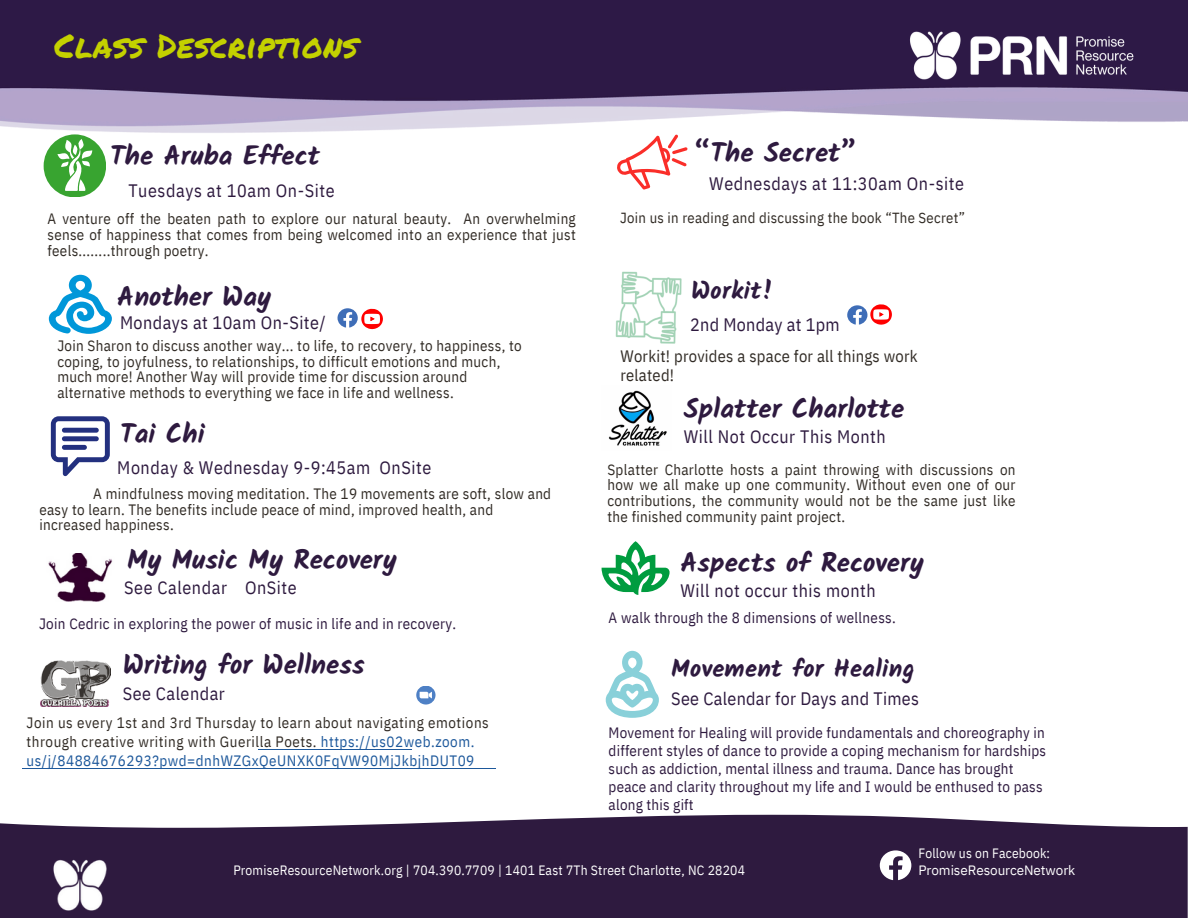
<style>
.page{position:relative;width:1188px;height:918px;background:#fff}
.page>*{position:absolute;margin:0;border:0;box-sizing:border-box;transform-origin:0 0}
.t1{font:33px "Permanent Marker";letter-spacing:.015em;color:#c4d100}
.t2{font:700 27px "Kalam";color:#2e1a3f}
.t3{font:700 24.6px "Kalam";letter-spacing:.015em;color:#2e1a3f}
.t4{font:18px "IBM Plex Sans Cond";letter-spacing:.03em;color:#2e1a3f}
.t5{font:16.5px/19.2px "IBM Plex Sans Cond";letter-spacing:.015em;color:#312b25}
.t6{font:15px/15.8px "IBM Plex Sans Cond";letter-spacing:.02em;color:#312b25}
.t7{font:15px/18px "IBM Plex Sans Cond";letter-spacing:.015em;color:#2e1a3f}
.t8{font:14.7px "IBM Plex Sans Cond";letter-spacing:.02em;color:#312b25}
.t9{font:13.5px "IBM Plex Sans Cond";letter-spacing:.015em;color:#fff}
.t10{font:13.5px "IBM Plex Sans";letter-spacing:-.005em;color:#fff}
.s1{color:#1d589b}
</style>
<div class="page">
<img style="left:0;top:0;width:1188px;height:135px">
<svg style="left:0;top:815px;width:1188px;height:103px;background:#3c294c"></svg>
<svg style="left:880px;top:850px;width:31px;height:30px"></svg>
<img style="left:902px;top:23px;width:238px;height:64px">
<img style="left:52px;top:858px;width:54px;height:55px">
<svg style="left:338px;top:308px;width:45px;height:21px"></svg>
<svg style="left:49px;top:275px;width:63px;height:59px"></svg>
<svg style="left:51px;top:416px;width:59px;height:60px"></svg>
<div style="left:62px;top:436px;width:37px;height:5px;background:#23307f;border-radius:2px"></div>
<div style="left:62px;top:428px;width:37px;height:5px;background:#23307f;border-radius:2px"></div>
<img style="left:48px;top:553px;width:65px;height:49px">
<svg style="left:617px;top:135px;width:71px;height:55px"></svg>
<img style="left:615px;top:271px;width:67px;height:73px">
<svg style="left:847px;top:304px;width:45px;height:21px"></svg>
<svg style="left:416px;top:686px;width:19px;height:19px"></svg>
<hr style="left:22px;top:769px;width:474px;height:1px;background:#1d589b">
<hr style="left:258px;top:749px;width:154px;height:1px;background:#1d589b">
<img style="left:40px;top:660px;width:70px;height:46px">
<svg style="left:602px;top:541px;width:68px;height:54px"></svg>
<svg style="left:606px;top:651px;width:53px;height:67px"></svg>
<svg style="left:44px;top:134px;width:62px;height:63px"></svg>
<img style="left:608px;top:390px;width:59px;height:56px">
<h3 class="t1" style="left:55px;top:22px;width:305px">Class Descriptions</h3>
<h4 class="t2" style="left:110px;top:140px;width:211px">The Aruba Effect</h4>
<h2 class="t4" style="left:128px;top:179px;width:208px">Tuesdays at 10am On-Site</h2>
<h3 class="t6" style="left:48px;top:211px;width:530px;text-align:justify">A venture off the beaten path to explore our natural beauty. An overwhelming sense of happiness that comes from being welcomed into an experience that just feels........through poetry.</h3>
<h2 class="t2" style="left:117px;top:281px;width:156px">Another Way</h2>
<h3 class="t4" style="left:120px;top:310px;width:207px">Mondays at 10am On-Site/</h3>
<h2 class="t6" style="left:57px;top:337px;width:466px">Join Sharon to discuss another way... to life, to recovery, to happiness, to coping, to joyfulness, to relationships, to difficult emotions and much, much more! Another Way will provide time for discussion around alternative methods to everything we face in life and wellness.</h2>
<h4 class="t2" style="left:120px;top:417px;width:86px">Tai Chi</h4>
<h4 class="t4" style="left:117px;top:456px;width:315px">Monday &amp; Wednesday 9-9:45am OnSite</h4>
<h3 class="t6" style="left:39px;top:485px;width:513px;text-indent:54px">A mindfulness moving meditation. The 19 movements are soft, slow and easy to learn. The benefits include peace of mind, improved health, and increased happiness.</h3>
<h3 class="t2" style="left:127px;top:544px;width:271px">My Music My Recovery</h3>
<p class="t4" style="left:124px;top:575px;width:174px">See Calendar OnSite</p>
<h2 class="t7" style="left:39px;top:615px;width:419px">Join Cedric in exploring the power of music in life and in recovery.</h2>
<p class="t2" style="left:123px;top:649px;width:243px">Writing for Wellness</p>
<h2 class="t4" style="left:123px;top:682px;width:104px">See Calendar</h2>
<h3 class="t6" style="left:27px;top:713px;width:464px;line-height:19.2px">Join us every 1st and 3rd Thursday to learn about navigating emotions through creative writing with Guerilla Poets. <span class="s1">https://us02web.zoom. us/j/84884676293?pwd=dnhWZGxQeUNXK0FqVW90MjJkbjhDUT09</span></h3>
<h3 class="t2" style="left:694px;top:137px;width:164px">“The Secret”</h3>
<h4 class="t4" style="left:709px;top:172px;width:256px">Wednesdays at 11:30am On-site</h4>
<h2 class="t8" style="left:620px;top:208px;width:346px">Join us in reading and discussing the book “The Secret”</h2>
<h3 class="t3" style="left:691px;top:276px;width:84px">Workit!</h3>
<h2 class="t4" style="left:690px;top:312px;width:151px">2nd Monday at 1pm</h2>
<p class="t5" style="left:620px;top:346px;width:299px">Workit! provides a space for all things work related!</p>
<p class="t2" style="left:684px;top:393px;width:222px">Splatter Charlotte</p>
<p class="t4" style="left:684px;top:425px;width:203px">Will Not Occur This Month</p>
<p class="t6" style="left:607px;top:461px;width:410px;text-align:justify">Splatter Charlotte hosts a paint throwing with discussions on how we all make up one community. Without even one of our contributions, the community would not be the same just like the finished community paint project.</p>
<h4 class="t2" style="left:681px;top:547px;width:245px">Aspects of Recovery</h4>
<h2 class="t4" style="left:680px;top:578px;width:197px">Will not occur this month</h2>
<h3 class="t7" style="left:609px;top:609px;width:289px">A walk through the 8 dimensions of wellness.</h3>
<h2 class="t3" style="left:671px;top:654px;width:245px">Movement for Healing</h2>
<p class="t4" style="left:671px;top:687px;width:249px">See Calendar for Days and Times</p>
<h4 class="t7" style="left:609px;top:724px;width:439px">Movement for Healing will provide fundamentals and choreography in different styles of dance to provide a coping mechanism for hardships such as addiction, mental illness and trauma. Dance has brought peace and clarity throughout my life and I would be enthused to pass along this gift</h4>
<h3 class="t9" style="left:233px;top:861px;width:513px">PromiseResourceNetwork.org | 704.390.7709 | 1401 East 7Th Street Charlotte, NC 28204</h3>
<p class="t9" style="left:919px;top:844px;width:133px">Follow us on Facebook:</p>
<h2 class="t10" style="left:919px;top:861px;width:158px">PromiseResourceNetwork</h2>
</div>
